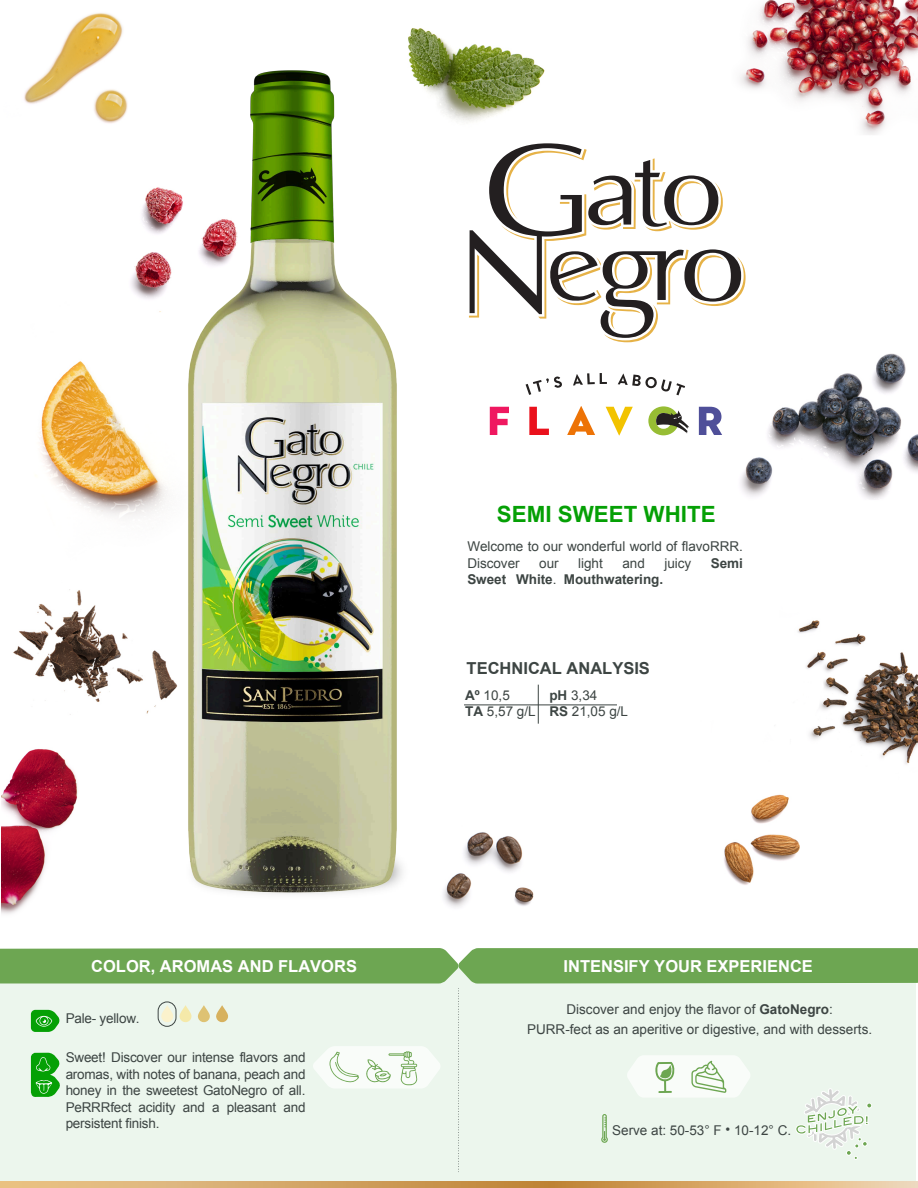
<style>
.page{position:relative;width:918px;height:1188px;background:#fff}
.page>*{position:absolute;margin:0;border:0;box-sizing:border-box;transform-origin:0 0}
.t1{font:700 22.35px "Arial";color:#05a005}
.t2{font:700 16.5px "Arial";color:#fff}
.t3{font:700 16.5px "Arial";color:#3d4543}
.t4{font:13.5px/16.5px "Arial";color:#3d4543}
.t5{font:700 13.5px "Arial";color:#3d4543}
.s1{font-weight:400}
.s2{font-weight:700}
</style>
<div class="page">
<img style="left:623px;top:0;width:295px;height:885px">
<svg style="left:0;top:1182px;width:918px;height:6px;background:#d7a96a"></svg>
<svg style="left:619px;top:149px;width:127px;height:193px"></svg>
<svg style="left:619px;top:407px;width:14px;height:29px"></svg>
<svg style="left:699px;top:407px;width:23px;height:28px"></svg>
<svg style="left:648px;top:406px;width:41px;height:29px"></svg>
<svg style="left:619px;top:374px;width:66px;height:21px"></svg>
<svg style="left:0;top:948px;width:918px;height:234px;background:#d7e8d3"></svg>
<div style="left:158px;top:1002px;width:18px;height:25px;border:1px solid #3d4543;border-radius:9px"></div>
<img style="left:1px;top:13px;width:618px;height:901px">
<h1 class="t1" style="left:497px;top:500px;width:220px">SEMI SWEET WHITE</h1>
<p class="t4" style="left:467px;top:539px;width:277px">Welcome to our wonderful world of flavoRRR.<br>Discover</p>
<p class="t4" style="left:539px;top:555px;width:21px">our</p>
<p class="t4" style="left:578px;top:555px;width:26px">light</p>
<p class="t4" style="left:622px;top:555px;width:24px">and</p>
<p class="t4" style="left:664px;top:555px;width:28px">juicy</p>
<p class="t5" style="left:711px;top:554px;width:34px">Semi</p>
<p class="t5" style="left:467px;top:570px;width:197px">Sweet White<span class="s1">.</span> Mouthwatering.</p>
<p class="t3" style="left:467px;top:657px;width:185px">TECHNICAL ANALYSIS</p>
<p class="t4" style="left:465px;top:687px;width:72px"><span class="s2">Aº</span> 10,5<br><span class="s2">TA</span> 5,57 g/L</p>
<p class="t4" style="left:549px;top:687px;width:80px"><span class="s2">pH</span> 3,34<br><span class="s2">RS</span> 21,05 g/L</p>
<p class="t2" style="left:91px;top:955px;width:267px">COLOR, AROMAS AND FLAVORS</p>
<p class="t2" style="left:564px;top:956px;width:251px">INTENSIFY YOUR EXPERIENCE</p>
<p class="t4" style="left:66px;top:1010px;width:75px">Pale- yellow.</p>
<p class="t4" style="left:66px;top:1049px;width:241px;text-align:justify">Sweet! Discover our intense flavors and aromas, with notes of banana, peach and honey in the sweetest GatoNegro of all.<br>PeRRRfect acidity and a pleasant and persistent finish.</p>
<p class="t4" style="left:527px;top:1000px;width:347px;line-height:19.5px;text-align:center">Discover and enjoy the flavor of <span class="s2">GatoNegro</span>:<br>PURR-fect as an aperitive or digestive, and with desserts.</p>
<p class="t4" style="left:612px;top:1122px;width:181px">Serve at: 50-53° F • 10-12° C.</p>
</div>
